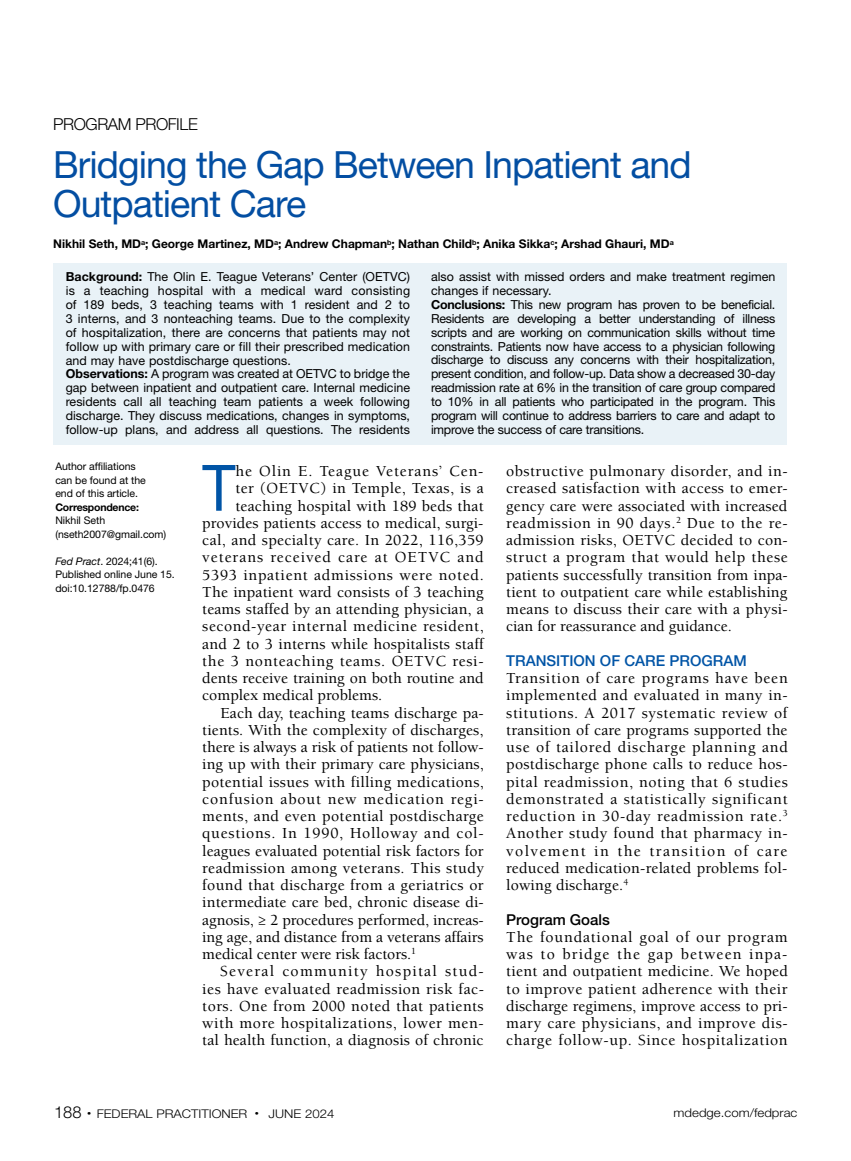
<style>
.page{position:relative;width:851px;height:1161px;background:#fff}
.page>*{position:absolute;margin:0;border:0;box-sizing:border-box;transform-origin:0 0}
.t1{font:64.05px "Helvetica Neue LT Std";color:#0054a6;scale:.9 1}
.t2{font:37.5px/39px "Helvetica Neue LT Std";letter-spacing:-.025em;color:#034ea2}
.t3{font:300 16.5px "Helvetica Neue LT Std";letter-spacing:-.025em;color:#000}
.t4{font:500 15.75px/17.2px "Berkeley Std";letter-spacing:.015em;color:#000;text-align:justify}
.t5{font:500 15.75px "Berkeley Std";letter-spacing:-.005em;color:#000}
.t6{font:500 15.75px "Berkeley Std";letter-spacing:.045em;color:#000}
.t7{font:500 15.75px "Berkeley Std";letter-spacing:.035em;color:#000}
.t8{font:500 15.75px "Berkeley Std";letter-spacing:.05em;color:#000}
.t9{font:500 15.75px "Berkeley Std";letter-spacing:.06em;color:#000}
.t10{font:500 15.75px "Berkeley Std";letter-spacing:.08em;color:#000}
.t11{font:500 15.75px "Berkeley Std";letter-spacing:.055em;color:#000}
.t12{font:500 15px "Helvetica Neue LT Std";color:#0054a6}
.t13{font:500 15px "Helvetica Neue LT Std";color:#000}
.t14{font:12.45px/14px "Helvetica Neue LT Std";color:#000}
.t15{font:12.45px/14px "Helvetica Neue LT Std";letter-spacing:-.02em;color:#000}
.t16{font:700 12px "Helvetica Neue LT Std";color:#000}
.t17{font:300 12px "Helvetica Neue LT Std";color:#000;scale:1.1 1}
.t18{font:10.5px/13.5px "Helvetica Neue LT Std";letter-spacing:-.005em;color:#000}
.t19{font:700 10.5px "Helvetica Neue LT Std";letter-spacing:-.02em;color:#000}
.s1{font-weight:700}
.s2{font-style:italic}
.s3{font-size:16.5px}
</style>
<div class="page">
<div style="left:53px;top:263px;width:733px;height:182px;background:#e9f2f7"></div>
<p class="t3" style="left:53px;top:114px;width:146px">PROGRAM PROFILE</p>
<h2 class="t2" style="left:53px;top:145px;width:640px">Bridging the Gap Between Inpatient and<br>Outpatient Care</h2>
<p class="t16" style="left:53px;top:237px;width:622px">Nikhil Seth, MD<sup>a</sup>; George Martinez, MD<sup>a</sup>; Andrew Chapman<sup>b</sup>; Nathan Child<sup>b</sup>; Anika Sikka<sup>c</sup>; Arshad Ghauri, MD<sup>a</sup></p>
<p class="t14" style="left:66px;top:269px;width:346px"><span class="s1">Background:</span> The Olin E. Teague Veterans’ Center (OETVC) is a teaching hospital with a medical ward consisting of 189 beds, 3 teaching teams with 1 resident and 2 to 3 interns, and 3 nonteaching teams. Due to the complexity of hospitalization, there are concerns that patients may not follow up with primary care or fill their prescribed medication and may have postdischarge questions.<br><span class="s1">Observations:</span> A program was created at OETVC to bridge the gap between inpatient and outpatient care. Internal medicine residents call all teaching team patients a week following discharge. They discuss medications, changes in symptoms, follow-up plans, and address all questions. The residents</p>
<p class="t15" style="left:431px;top:269px;width:346px">also assist with missed orders and make treatment regimen changes if necessary.<br><span class="s1">Conclusions:</span> This new program has proven to be beneficial.<br>Residents are developing a better understanding of illness scripts and are working on communication skills without time constraints. Patients now have access to a physician following discharge to discuss any concerns with their hospitalization, present condition, and follow-up. Data show a decreased 30-day readmission rate at 6% in the transition of care group compared to 10% in all patients who participated in the program. This program will continue to address barriers to care and adapt to improve the success of care transitions.</p>
<p class="t18" style="left:55px;top:460px;width:92px">Author affiliations can be found at the end of this article.</p>
<p class="t19" style="left:55px;top:501px;width:85px">Correspondence:</p>
<p class="t18" style="left:55px;top:514px;width:112px">Nikhil Seth (nseth2007@gmail.com)</p>
<p class="t18" style="left:55px;top:554px;width:121px"><span class="s2">Fed Pract</span>. 2024;41(6).<br>Published online June 15. doi:10.12788/fp.0476</p>
<h1 class="t1" style="left:202px;top:450px;width:38px">T</h1>
<p class="t11" style="left:235px;top:463px;width:249px">he Olin E. Teague Veterans’ Cen-</p>
<p class="t4" style="left:235px;top:480px;width:250px">ter (OETVC) in Temple, Texas, is a</p>
<p class="t4" style="left:235px;top:497px;width:250px">teaching hospital with 189 beds that</p>
<p class="t4" style="left:202px;top:515px;width:283px">provides patients access to medical, surgi-</p>
<p class="t4" style="left:202px;top:532px;width:283px">cal, and specialty care. In 2022, 116,359</p>
<p class="t9" style="left:202px;top:549px;width:283px">veterans received care at OETVC and</p>
<p class="t6" style="left:202px;top:566px;width:283px">5393 inpatient admissions were noted.</p>
<p class="t4" style="left:202px;top:584px;width:283px">The inpatient ward consists of 3 teaching</p>
<p class="t4" style="left:202px;top:601px;width:283px">teams staffed by an attending physician, a</p>
<p class="t7" style="left:202px;top:618px;width:283px">second-year internal medicine resident,</p>
<p class="t4" style="left:202px;top:635px;width:283px">and 2 to 3 interns while hospitalists staff</p>
<p class="t6" style="left:202px;top:653px;width:283px">the 3 nonteaching teams. OETVC resi-</p>
<p class="t4" style="left:202px;top:670px;width:283px">dents receive training on both routine and</p>
<p class="t4" style="left:202px;top:687px;width:181px">complex medical problems.</p>
<p class="t4" style="left:220px;top:704px;width:265px">Each day, teaching teams discharge pa-</p>
<p class="t4" style="left:202px;top:722px;width:283px">tients. With the complexity of discharges,</p>
<p class="t5" style="left:202px;top:739px;width:283px">there is always a risk of patients not follow-</p>
<p class="t4" style="left:202px;top:756px;width:283px">ing up with their primary care physicians,</p>
<p class="t4" style="left:202px;top:773px;width:283px">potential issues with filling medications,</p>
<p class="t8" style="left:202px;top:791px;width:283px">confusion about new medication regi-</p>
<p class="t4" style="left:202px;top:808px;width:283px">ments, and even potential postdischarge</p>
<p class="t6" style="left:202px;top:825px;width:283px">questions. In 1990, Holloway and col-</p>
<p class="t4" style="left:202px;top:842px;width:283px">leagues evaluated potential risk factors for</p>
<p class="t4" style="left:202px;top:860px;width:283px">readmission among veterans. This study</p>
<p class="t4" style="left:202px;top:877px;width:283px">found that discharge from a geriatrics or</p>
<p class="t4" style="left:202px;top:894px;width:283px">intermediate care bed, chronic disease di-</p>
<p class="t5" style="left:202px;top:911px;width:283px">agnosis, ≥ 2 procedures performed, increas-</p>
<p class="t5" style="left:202px;top:929px;width:283px">ing age, and distance from a veterans affairs</p>
<p class="t5" style="left:202px;top:946px;width:215px">medical center were risk factors.<sup>1</sup></p>
<p class="t10" style="left:220px;top:963px;width:265px">Several community hospital stud-</p>
<p class="t4" style="left:202px;top:980px;width:283px">ies have evaluated readmission risk fac-</p>
<p class="t4" style="left:202px;top:998px;width:283px">tors. One from 2000 noted that patients</p>
<p class="t7" style="left:202px;top:1015px;width:283px">with more hospitalizations, lower men-</p>
<p class="t4" style="left:202px;top:1032px;width:283px">tal health function, a diagnosis of chronic</p>
<p class="t4" style="left:506px;top:463px;width:283px">obstructive pulmonary disorder, and in&shy;creased satisfaction with access to emer&shy;gency care were associated with increased readmission in 90 days.<sup>2</sup> Due to the re&shy;admission risks, OETVC decided to con&shy;struct a program that would help these patients successfully transition from inpa&shy;tient to outpatient care while establishing means to discuss their care with a physi&shy;cian for reassurance and guidance.</p>
<p class="t12" style="left:506px;top:652px;width:242px">TRANSITION OF CARE PROGRAM</p>
<p class="t4" style="left:506px;top:670px;width:283px">Transition of care programs have been implemented and evaluated in many in&shy;stitutions. A 2017 systematic review of transition of care programs supported the use of tailored discharge planning and postdischarge phone calls to reduce hos&shy;pital readmission, noting that 6 studies demonstrated a statistically significant reduction in 30-day readmission rate.<sup>3<br></sup>Another study found that pharmacy in&shy;volvement in the transition of care reduced medication-related problems fol&shy;lowing discharge.<sup>4</sup></p>
<p class="t13" style="left:506px;top:910px;width:105px">Program Goals</p>
<p class="t4" style="left:506px;top:929px;width:283px">The foundational goal of our program was to bridge the gap between inpa&shy;tient and outpatient medicine. We hoped to improve patient adherence with their discharge regimens, improve access to pri&shy;mary care physicians, and improve dis&shy;charge follow-up. Since hospitalization</p>
<p class="t17" style="left:54px;top:1107px;width:256px"><span class="s3">188</span> <sup>•</sup> FEDERAL PRACTITIONER <sup>•</sup> JUNE 2024</p>
<p class="t17" style="left:673px;top:1105px;width:114px">mdedge.com/fedprac</p>
</div>
